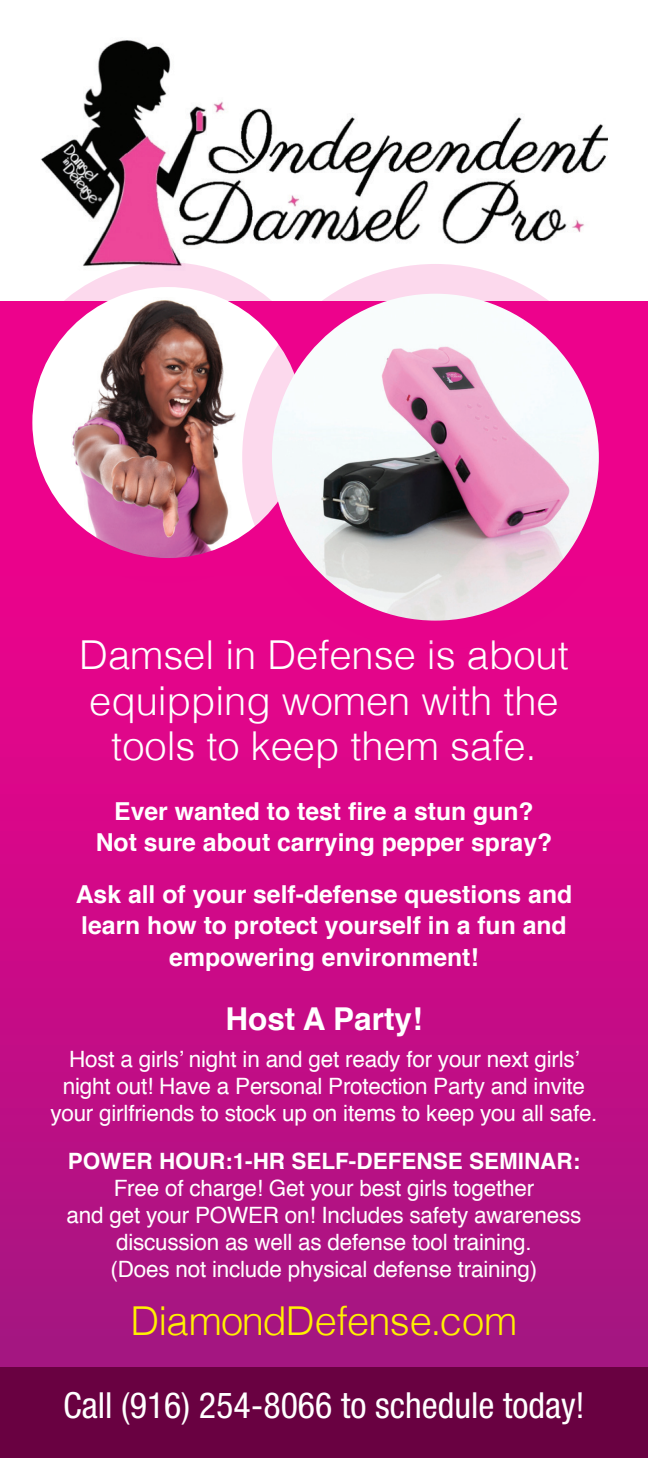
<style>
.page{position:relative;width:648px;height:1458px;background:#fff}
.page>*{position:absolute;margin:0;border:0;box-sizing:border-box;transform-origin:0 0}
.t1{font:300 39.82px/45.4px "Helvetica";color:#fff;text-align:center}
.t2{font:300 39.82px "Helvetica";letter-spacing:-.02em;color:#fff101}
.t3{font:condensed 36px "Helvetica Neue";color:#fff}
.t4{font:700 31.5px "Helvetica";color:#fff}
.t5{font:700 24.75px/31.5px "Helvetica";color:#fff;text-align:center}
.t6{font:22.5px/27px "Helvetica";letter-spacing:-.01em;color:#fff;text-align:center}
.t7{font:700 22.5px "Helvetica";color:#fff}
</style>
<div class="page">
<div style="left:0;top:302px;width:648px;height:1156px;background:linear-gradient(to bottom,#fb008e,#a21681)"></div>
<img style="left:41px;top:40px;width:567px;height:235px">
<div style="left:0;top:1367px;width:648px;height:91px;background:#690141"></div>
<svg style="left:8px;top:262px;width:320px;height:321px;fill:#ed028c"></svg>
<img style="left:32px;top:287px;width:271px;height:271px;border-radius:136px">
<svg style="left:242px;top:264px;width:387px;height:386px;fill:#ed028c"></svg>
<img style="left:272px;top:294px;width:327px;height:327px;border-radius:163px">
<h1 class="t1" style="left:79px;top:630px;width:491px">Damsel in Defense is about equipping women with the tools to keep them safe.</h1>
<p class="t5" style="left:96px;top:795px;width:458px">Ever wanted to test fire a stun gun?<br>Not sure about carrying pepper spray?</p>
<p class="t5" style="left:76px;top:879px;width:498px">Ask all of your self-defense questions and learn how to protect yourself in a fun and empowering environment!</p>
<h3 class="t4" style="left:225px;top:994px;width:199px">Host A Party!</h3>
<p class="t6" style="left:50px;top:1047px;width:549px">Host a girls’ night in and get ready for your next girls’ night out! Have a Personal Protection Party and invite your girlfriends to stock up on items to keep you all safe.</p>
<p class="t7" style="left:68px;top:1142px;width:514px">POWER HOUR:1-HR SELF-DEFENSE SEMINAR:</p>
<p class="t6" style="left:67px;top:1175px;width:516px">Free of charge! Get your best girls together<br>and get your POWER on! Includes safety awareness discussion as well as defense tool training.<br>(Does not include physical defense training)</p>
<h1 class="t2" style="left:131px;top:1289px;width:388px">DiamondDefense.com</h1>
<h2 class="t3" style="left:63px;top:1384px;width:523px">Call (916) 254-8066 to schedule today!</h2>
</div>
